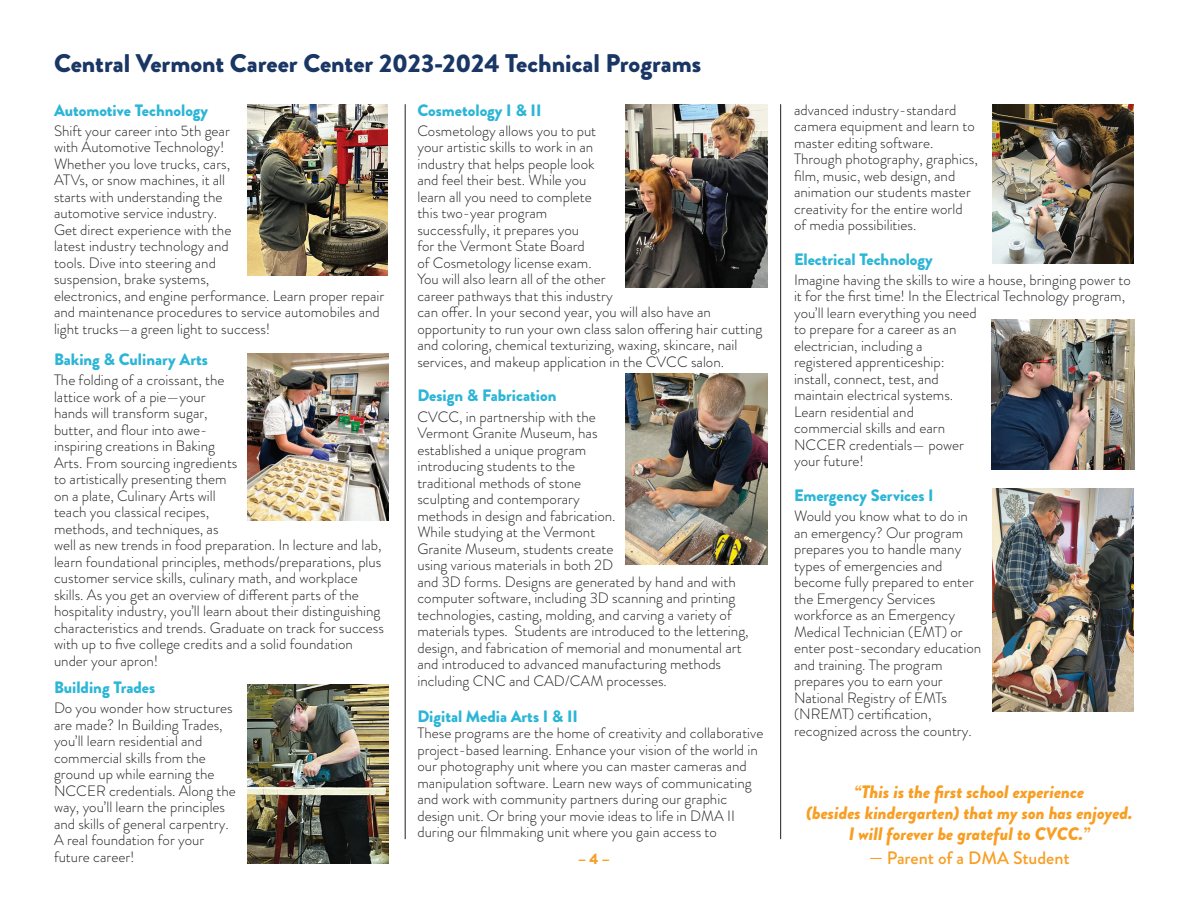
<style>
.page{position:relative;width:1188px;height:918px;background:#fff}
.page>*{position:absolute;margin:0;border:0;box-sizing:border-box;transform-origin:0 0}
.t1{font:900 25.5px "Brandon Grotesque";color:#193664}
.t2{font:italic 900 18px/21px "Brandon Grotesque";color:#f89e22;text-align:center}
.t3{font:500 18px "Brandon Grotesque";color:#f89e22}
.t4{font:900 16.5px "Brandon Grotesque";color:#2bb5d6}
.t5{font:300 15px/16.5px "Brandon Grotesque";color:#231f20}
.t6{font:900 15px "Brandon Grotesque";color:#f89e22}
</style>
<div class="page">
<hr style="left:405px;top:104px;width:1px;height:735px;background:#231f20">
<hr style="left:780px;top:104px;width:1px;height:735px;background:#231f20">
<img style="left:248px;top:353px;width:140px;height:168px">
<img style="left:248px;top:685px;width:140px;height:179px">
<img style="left:625px;top:104px;width:142px;height:184px">
<img style="left:625px;top:374px;width:142px;height:191px">
<img style="left:992px;top:104px;width:142px;height:160px">
<img style="left:992px;top:319px;width:142px;height:150px">
<img style="left:992px;top:489px;width:142px;height:222px">
<img style="left:247px;top:104px;width:140px;height:172px">
<p class="t1" style="left:54px;top:45px;width:649px">Central Vermont Career Center 2023-2024 Technical Programs</p>
<p class="t4" style="left:54px;top:98px;width:156px">Automotive Technology</p>
<p class="t5" style="left:54px;top:122px;width:332px">Shift your career into 5th gear<br>with Automotive Technology!<br>Whether you love trucks, cars,<br>ATVs, or snow machines, it all<br>starts with understanding the<br>automotive service industry.<br>Get direct experience with the<br>latest industry technology and<br>tools. Dive into steering and<br>suspension, brake systems,<br>electronics, and engine performance. Learn proper repair and maintenance procedures to service automobiles and light trucks—a green light to success!</p>
<p class="t4" style="left:54px;top:348px;width:155px">Baking &amp; Culinary Arts</p>
<p class="t5" style="left:54px;top:372px;width:331px">The folding of a croissant, the<br>lattice work of a pie—your<br>hands will transform sugar,<br>butter, and flour into awe-<br>inspiring creations in Baking<br>Arts. From sourcing ingredients<br>to artistically presenting them<br>on a plate, Culinary Arts will<br>teach you classical recipes,<br>methods, and techniques, as<br>well as new trends in food preparation. In lecture and lab, learn foundational principles, methods/preparations, plus customer service skills, culinary math, and workplace skills. As you get an overview of different parts of the hospitality industry, you’ll learn about their distinguishing characteristics and trends. Graduate on track for success with up to five college credits and a solid foundation under your apron!</p>
<p class="t4" style="left:54px;top:676px;width:103px">Building Trades</p>
<p class="t5" style="left:54px;top:700px;width:183px">Do you wonder how structures are made? In Building Trades, you’ll learn residential and commercial skills from the ground up while earning the<br>NCCER credentials. Along the way, you’ll learn the principles and skills of general carpentry.<br>A real foundation for your future career!</p>
<p class="t4" style="left:417px;top:98px;width:126px">Cosmetology I &amp; II</p>
<p class="t5" style="left:417px;top:122px;width:347px">Cosmetology allows you to put<br>your artistic skills to work in an<br>industry that helps people look<br>and feel their best. While you<br>learn all you need to complete<br>this two-year program<br>successfully, it prepares you<br>for the Vermont State Board<br>of Cosmetology license exam.<br>You will also learn all of the other<br>career pathways that this industry<br>can offer. In your second year, you will also have an opportunity to run your own class salon offering hair cutting and coloring, chemical texturizing, waxing, skincare, nail services, and makeup application in the CVCC salon.</p>
<p class="t4" style="left:417px;top:384px;width:141px">Design &amp; Fabrication</p>
<p class="t5" style="left:417px;top:408px;width:333px">CVCC, in partnership with the<br>Vermont Granite Museum, has<br>established a unique program<br>introducing students to the<br>traditional methods of stone<br>sculpting and contemporary<br>methods in design and fabrication.<br>While studying at the Vermont<br>Granite Museum, students create<br>using various materials in both 2D<br>and 3D forms. Designs are generated by hand and with computer software, including 3D scanning and printing technologies, casting, molding, and carving a variety of materials types. Students are introduced to the lettering, design, and fabrication of memorial and monumental art and introduced to advanced manufacturing methods including CNC and CAD/CAM processes.</p>
<p class="t4" style="left:417px;top:704px;width:162px">Digital Media Arts I &amp; II</p>
<p class="t5" style="left:417px;top:725px;width:347px">These programs are the home of creativity and collaborative project-based learning. Enhance your vision of the world in our photography unit where you can master cameras and manipulation software. Learn new ways of communicating and work with community partners during our graphic design unit. Or bring your movie ideas to life in DMA II during our filmmaking unit where you gain access to</p>
<p class="t6" style="left:578px;top:848px;width:33px">– 4 –</p>
<p class="t5" style="left:794px;top:101px;width:185px">advanced industry-standard camera equipment and learn to master editing software.<br>Through photography, graphics, film, music, web design, and animation our students master creativity for the entire world of media possibilities.</p>
<p class="t4" style="left:794px;top:247px;width:140px">Electrical Technology</p>
<p class="t5" style="left:794px;top:271px;width:338px">Imagine having the skills to wire a house, bringing power to it for the first time! In the Electrical Technology program, you’ll learn everything you need<br>to prepare for a career as an<br>electrician, including a<br>registered apprenticeship:<br>install, connect, test, and<br>maintain electrical systems.<br>Learn residential and<br>commercial skills and earn<br>NCCER credentials— power<br>your future!</p>
<p class="t4" style="left:794px;top:483px;width:141px">Emergency Services I</p>
<p class="t5" style="left:794px;top:508px;width:189px">Would you know what to do in an emergency? Our program prepares you to handle many types of emergencies and become fully prepared to enter the Emergency Services workforce as an Emergency<br>Medical Technician (EMT) or enter post-secondary education and training. The program prepares you to earn your<br>National Registry of EMTs (NREMT) certification, recognized across the country.</p>
<p class="t2" style="left:806px;top:781px;width:328px">“This is the first school experience<br>(besides kindergarten) that my son has enjoyed.<br>I will forever be grateful to CVCC.”</p>
<p class="t3" style="left:869px;top:846px;width:202px">— Parent of a DMA Student</p>
</div>
